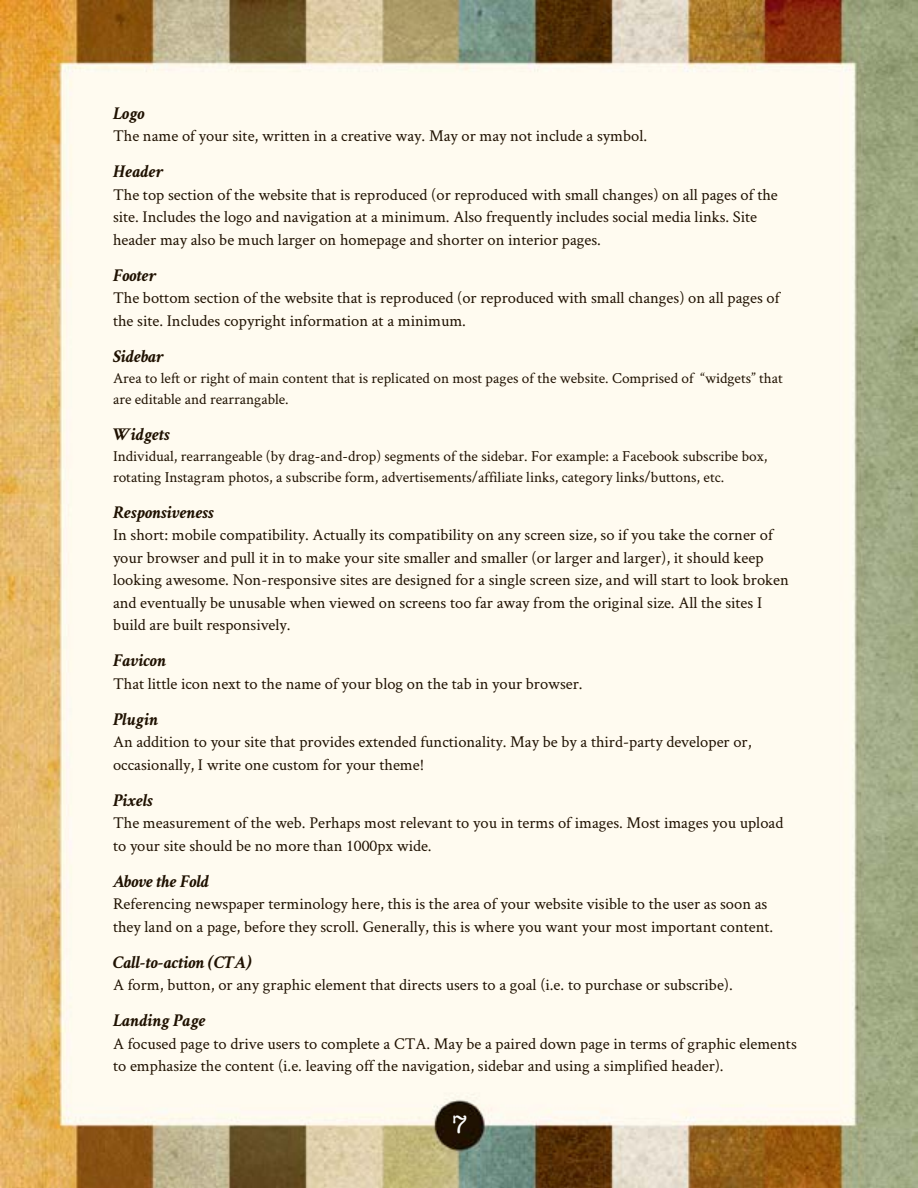
<style>
.page{position:relative;width:918px;height:1188px;background:#fff}
.page>*{position:absolute;margin:0;border:0;box-sizing:border-box;transform-origin:0 0}
.t1{font:25.5px "American Typewriter";color:#fff}
.t2{font:italic 700 18px "Crimson Text";color:#1f1101}
.t3{font:16.5px/22.5px "Crimson Text";color:#1f1101}
.t4{font:15.3px/21px "Crimson Text";color:#1f1101}
</style>
<div class="page">
<img style="left:0;top:0;width:918px;height:1188px">
<p class="t2" style="left:113px;top:102px;width:33px">Logo</p>
<p class="t3" style="left:113px;top:124px;width:536px">The name of your site, written in a creative way. May or may not include a symbol.</p>
<p class="t2" style="left:113px;top:160px;width:52px">Header</p>
<p class="t3" style="left:113px;top:182px;width:666px">The top section of the website that is reproduced (or reproduced with small changes) on all pages of the site. Includes the logo and navigation at a minimum. Also frequently includes social media links. Site header may also be much larger on homepage and shorter on interior pages.</p>
<p class="t2" style="left:113px;top:264px;width:45px">Footer</p>
<p class="t3" style="left:113px;top:286px;width:668px">The bottom section of the website that is reproduced (or reproduced with small changes) on all pages of the site. Includes copyright information at a minimum.</p>
<p class="t2" style="left:113px;top:345px;width:52px">Sidebar</p>
<p class="t4" style="left:113px;top:367px;width:671px">Area to left or right of main content that is replicated on most pages of the website. Comprised of “widgets” that are editable and rearrangable.</p>
<p class="t2" style="left:113px;top:423px;width:58px">Widgets</p>
<p class="t4" style="left:113px;top:445px;width:656px">Individual, rearrangeable (by drag-and-drop) segments of the sidebar. For example: a Facebook subscribe box, rotating Instagram photos, a subscribe form, advertisements/affiliate links, category links/buttons, etc.</p>
<p class="t2" style="left:113px;top:501px;width:102px">Responsiveness</p>
<p class="t3" style="left:113px;top:523px;width:677px">In short: mobile compatibility. Actually its compatibility on any screen size, so if you take the corner of your browser and pull it in to make your site smaller and smaller (or larger and larger), it should keep looking awesome. Non-responsive sites are designed for a single screen size, and will start to look broken and eventually be unusable when viewed on screens too far away from the original size. All the sites I build are built responsively.</p>
<p class="t2" style="left:113px;top:649px;width:55px">Favicon</p>
<p class="t3" style="left:113px;top:671px;width:471px">That little icon next to the name of your blog on the tab in your browser.</p>
<p class="t2" style="left:113px;top:708px;width:47px">Plugin</p>
<p class="t3" style="left:113px;top:730px;width:640px">An addition to your site that provides extended functionality. May be by a third-party developer or, occasionally, I write one custom for your theme!</p>
<p class="t2" style="left:113px;top:789px;width:41px">Pixels</p>
<p class="t3" style="left:113px;top:811px;width:672px">The measurement of the web. Perhaps most relevant to you in terms of images. Most images you upload to your site should be no more than 1000px wide.</p>
<p class="t2" style="left:113px;top:870px;width:98px">Above the Fold</p>
<p class="t3" style="left:113px;top:892px;width:662px">Referencing newspaper terminology here, this is the area of your website visible to the user as soon as they land on a page, before they scroll. Generally, this is where you want your most important content.</p>
<p class="t2" style="left:113px;top:951px;width:140px">Call-to-action (CTA)</p>
<p class="t3" style="left:113px;top:973px;width:621px">A form, button, or any graphic element that directs users to a goal (i.e. to purchase or subscribe).</p>
<p class="t2" style="left:113px;top:1009px;width:94px">Landing Page</p>
<p class="t3" style="left:113px;top:1031px;width:685px">A focused page to drive users to complete a CTA. May be a paired down page in terms of graphic elements to emphasize the content (i.e. leaving off the navigation, sidebar and using a simplified header).</p>
<h1 class="t1" style="left:452px;top:1105px;width:18px">7</h1>
</div>
